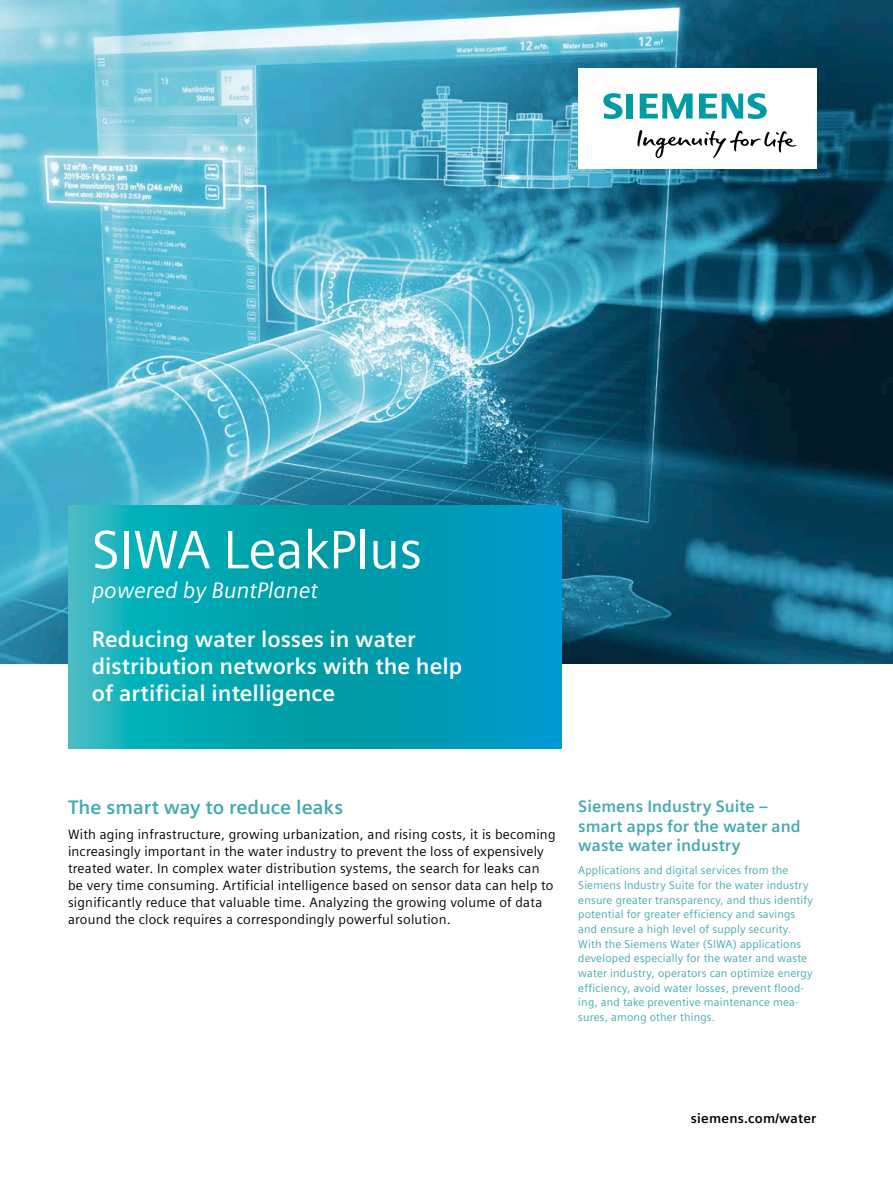
<style>
.page{position:relative;width:893px;height:1191px;background:#fff}
.page>*{position:absolute;margin:0;border:0;box-sizing:border-box;transform-origin:0 0}
.t1{font:54px "Siemens Sans Global";letter-spacing:-.01em;color:#fff}
.t2{font:700 22.5px/27px "Siemens Sans Global";color:#fff}
.t3{font:italic 22.5px "Siemens Sans Global";letter-spacing:-.01em;color:#fff}
.t4{font:700 19.5px "Siemens Sans Global";color:#43a9b0}
.t5{font:700 16.5px/19.8px "Siemens Sans Global";color:#43a9b0}
.t6{font:13.5px/17px "Siemens Sans Global";letter-spacing:.015em;color:#000}
.t7{font:700 13.5px "Siemens Sans Global";letter-spacing:.015em;color:#000}
.t8{font:11.25px/14.7px "Siemens Sans Global";letter-spacing:.015em;color:#43a9b0}
</style>
<div class="page">
<img style="left:0;top:0;width:893px;height:663px">
<svg style="left:68px;top:505px;width:493px;height:243px"></svg>
<div style="left:578px;top:68px;width:238px;height:101px;background:#fff"></div>
<svg style="left:637px;top:130px;width:159px;height:28px"></svg>
<svg style="left:603px;top:93px;width:30px;height:26px"></svg>
<svg style="left:640px;top:94px;width:53px;height:25px"></svg>
<svg style="left:699px;top:93px;width:68px;height:26px"></svg>
<h1 class="t1" style="left:92px;top:510px;width:332px">SIWA LeakPlus</h1>
<h2 class="t3" style="left:92px;top:573px;width:228px">powered by BuntPlanet</h2>
<h2 class="t2" style="left:92px;top:625px;width:372px">Reducing water losses in water distribution networks with the help of artificial intelligence</h2>
<h3 class="t4" style="left:68px;top:795px;width:277px">The smart way to reduce leaks</h3>
<p class="t6" style="left:68px;top:826px;width:489px">With aging infrastructure, growing urbanization, and rising costs, it is becoming increasingly important in the water industry to prevent the loss of expensively treated water. In complex water distribution systems, the search for leaks can be very time consuming. Artificial intelligence based on sensor data can help to significantly reduce that valuable time. Analyzing the growing volume of data around the clock requires a correspondingly powerful solution.</p>
<h3 class="t5" style="left:578px;top:796px;width:224px">Siemens Industry Suite – smart apps for the water and waste water industry</h3>
<p class="t8" style="left:578px;top:863px;width:236px">Applications and digital services from the Siemens Industry Suite for the water industry ensure greater transparency, and thus identify potential for greater efficiency and savings and ensure a high level of supply security.<br>With the Siemens Water (SIWA) applications developed especially for the water and waste water industry, operators can optimize energy efficiency, avoid water losses, prevent flood&shy;ing, and take preventive maintenance mea&shy;sures, among other things.</p>
<p class="t7" style="left:691px;top:1110px;width:127px">siemens.com/water</p>
</div>
